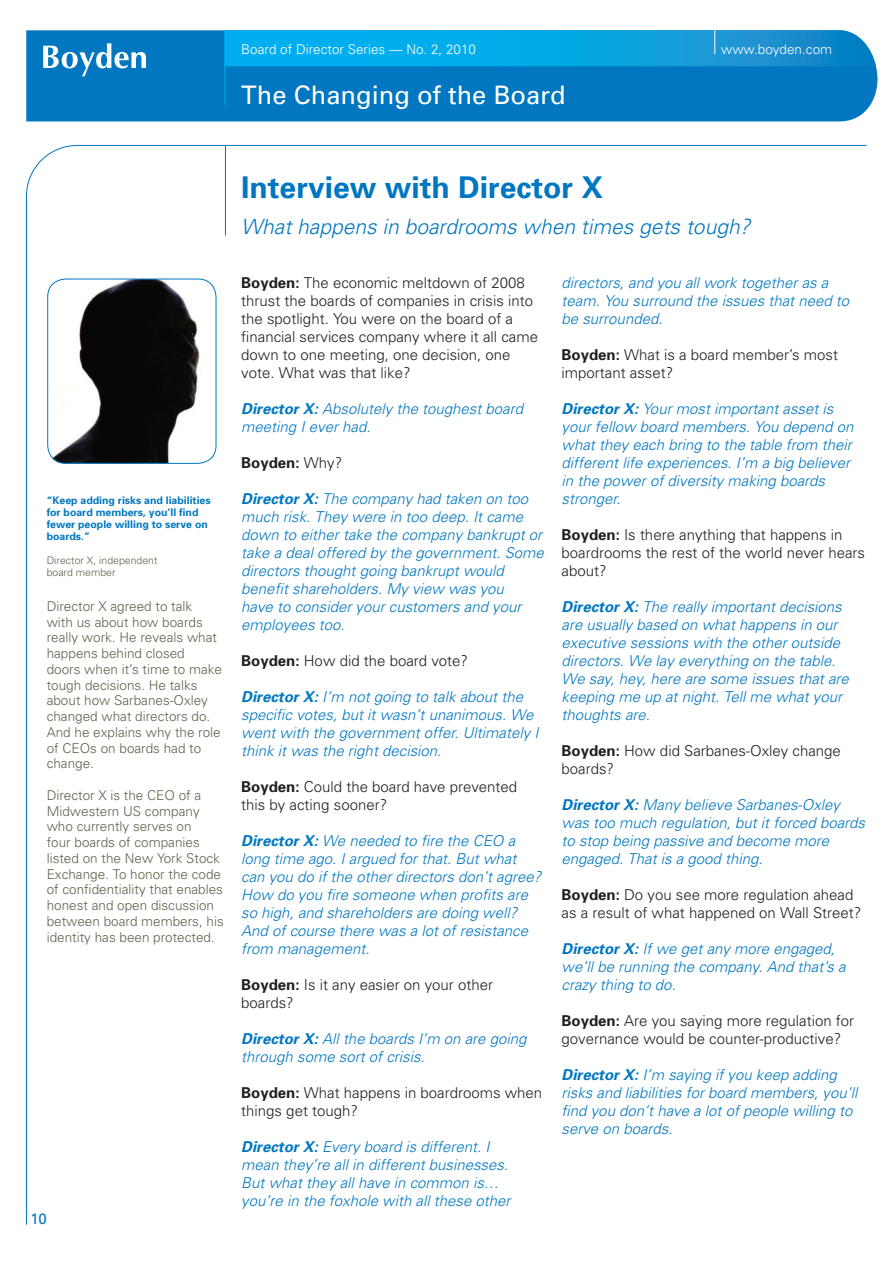
<style>
.page{position:relative;width:893px;height:1263px;background:#fff}
.page>*{position:absolute;margin:0;border:0;box-sizing:border-box;transform-origin:0 0}
.t1{font:700 30px "Univers";color:#0077c0}
.t2{font:25.5px "Univers";color:#fff}
.t3{font:italic 300 21px "Univers";color:#0077c0}
.t4{font:italic 300 15px/18px "Univers";color:#0077c0}
.t5{font:300 15px/18px "Univers";color:#231f20}
.t6{font:700 15px "Univers";color:#231f20}
.t7{font:15px "Univers";color:#0077c0}
.t8{font:300 13.5px/15.8px "Univers";color:#61614e}
.t9{font:300 13.5px "Univers";color:#fff}
.t10{font:700 10.5px/12px "Univers";color:#0077c0}
.t11{font:300 10.5px/12px "Univers";color:#61614e}
.s1{font-weight:700}
.s2{font-weight:300}
</style>
<div class="page">
<hr style="left:225px;top:146px;width:1px;height:90px;background:#0077c0">
<img style="left:48px;top:279px;width:168px;height:184px">
<div style="left:48px;top:279px;width:168px;height:185px;border:1px solid #0077c0;border-radius:18px"></div>
<div style="left:26px;top:30px;width:852px;height:91px;background:#0077c0"></div>
<hr style="left:224px;top:30px;width:1px;height:75px;background:#00aeef">
<svg style="left:225px;top:30px;width:651px;height:36px;background:#0ca3e1"></svg>
<svg style="left:43px;top:43px;width:103px;height:33px"></svg>
<p class="t9" style="left:241px;top:41px;width:236px">Board of Director Series — No. 2, 2010</p>
<p class="t9" style="left:721px;top:41px;width:113px">www.boyden.com</p>
<h2 class="t2" style="left:241px;top:81px;width:326px">The Changing of the Board</h2>
<p class="t10" style="left:47px;top:494px;width:165px">“Keep adding risks and liabilities for board members, you’ll find fewer people willing to serve on boards.”</p>
<p class="t11" style="left:47px;top:554px;width:112px">Director X, independent board member</p>
<p class="t8" style="left:47px;top:598px;width:177px">Director X agreed to talk<br>with us about how boards really work. He reveals what happens behind closed<br>doors when it’s time to make tough decisions. He talks about how Sarbanes-Oxley changed what directors do.<br>And he explains why the role of CEOs on boards had to change.</p>
<p class="t8" style="left:47px;top:787px;width:179px">Director X is the CEO of a<br>Midwestern US company who currently serves on<br>four boards of companies listed on the New York Stock<br>Exchange. To honor the code of confidentiality that enables honest and open discussion between board members, his identity has been protected.</p>
<p class="t7" style="left:30px;top:1210px;width:18px">10</p>
<h1 class="t1" style="left:241px;top:169px;width:363px">Interview with Director X</h1>
<h3 class="t3" style="left:241px;top:214px;width:510px">What happens in boardrooms when times gets tough?</h3>
<p class="t5" style="left:241px;top:274px;width:298px"><span class="s1">Boyden:</span> The economic meltdown of 2008 thrust the boards of companies in crisis into the spotlight. You were on the board of a financial services company where it all came down to one meeting, one decision, one vote. What was that like?</p>
<p class="t4" style="left:241px;top:400px;width:283px"><span class="s1">Director X:</span> Absolutely the toughest board meeting I ever had.</p>
<p class="t6" style="left:241px;top:454px;width:102px">Boyden: <span class="s2">Why?</span></p>
<p class="t4" style="left:241px;top:490px;width:304px"><span class="s1">Director X:</span> The company had taken on too much risk. They were in too deep. It came down to either take the company bankrupt or take a deal offered by the government. Some directors thought going bankrupt would benefit shareholders. My view was you<br>have to consider your customers and your employees too.</p>
<p class="t5" style="left:241px;top:652px;width:228px"><span class="s1">Boyden:</span> How did the board vote?</p>
<p class="t4" style="left:241px;top:688px;width:299px"><span class="s1">Director X:</span> I’m not going to talk about the specific votes, but it wasn’t unanimous. We went with the government offer. Ultimately I think it was the right decision.</p>
<p class="t5" style="left:241px;top:778px;width:277px"><span class="s1">Boyden:</span> Could the board have prevented this by acting sooner?</p>
<p class="t4" style="left:241px;top:832px;width:301px"><span class="s1">Director X:</span> We needed to fire the CEO a long time ago. I argued for that. But what can you do if the other directors don’t agree?<br>How do you fire someone when profits are so high, and shareholders are doing well?<br>And of course there was a lot of resistance from management.</p>
<p class="t5" style="left:241px;top:976px;width:253px"><span class="s1">Boyden:</span> Is it any easier on your other boards?</p>
<p class="t4" style="left:241px;top:1030px;width:287px"><span class="s1">Director X:</span> All the boards I’m on are going through some sort of crisis.</p>
<p class="t5" style="left:241px;top:1084px;width:302px"><span class="s1">Boyden:</span> What happens in boardrooms when things get tough?</p>
<p class="t4" style="left:241px;top:1138px;width:271px"><span class="s1">Director X:</span> Every board is different. I mean they’re all in different businesses.<br>But what they all have in common is… you’re in the foxhole with all these other</p>
<p class="t4" style="left:562px;top:274px;width:289px">directors, and you all work together as a team. You surround the issues that need to be surrounded.</p>
<p class="t5" style="left:562px;top:346px;width:278px"><span class="s1">Boyden:</span> What is a board member’s most important asset?</p>
<p class="t4" style="left:562px;top:400px;width:293px"><span class="s1">Director X:</span> Your most important asset is your fellow board members. You depend on what they each bring to the table from their different life experiences. I’m a big believer in the power of diversity making boards stronger.</p>
<p class="t5" style="left:562px;top:526px;width:305px"><span class="s1">Boyden:</span> Is there anything that happens in boardrooms the rest of the world never hears about?</p>
<p class="t4" style="left:562px;top:598px;width:289px"><span class="s1">Director X:</span> The really important decisions are usually based on what happens in our executive sessions with the other outside directors. We lay everything on the table.<br>We say, hey, here are some issues that are keeping me up at night. Tell me what your thoughts are.</p>
<p class="t5" style="left:562px;top:742px;width:281px"><span class="s1">Boyden:</span> How did Sarbanes-Oxley change boards?</p>
<p class="t4" style="left:562px;top:796px;width:305px"><span class="s1">Director X:</span> Many believe Sarbanes-Oxley was too much regulation, but it forced boards to stop being passive and become more engaged. That is a good thing.</p>
<p class="t5" style="left:562px;top:886px;width:301px"><span class="s1">Boyden:</span> Do you see more regulation ahead as a result of what happened on Wall Street?</p>
<p class="t4" style="left:562px;top:940px;width:286px"><span class="s1">Director X:</span> If we get any more engaged, we’ll be running the company. And that’s a crazy thing to do.</p>
<p class="t5" style="left:562px;top:1012px;width:294px"><span class="s1">Boyden:</span> Are you saying more regulation for governance would be counter-productive?</p>
<p class="t4" style="left:562px;top:1066px;width:297px"><span class="s1">Director X:</span> I’m saying if you keep adding risks and liabilities for board members, you’ll find you don’t have a lot of people willing to serve on boards.</p>
</div>
